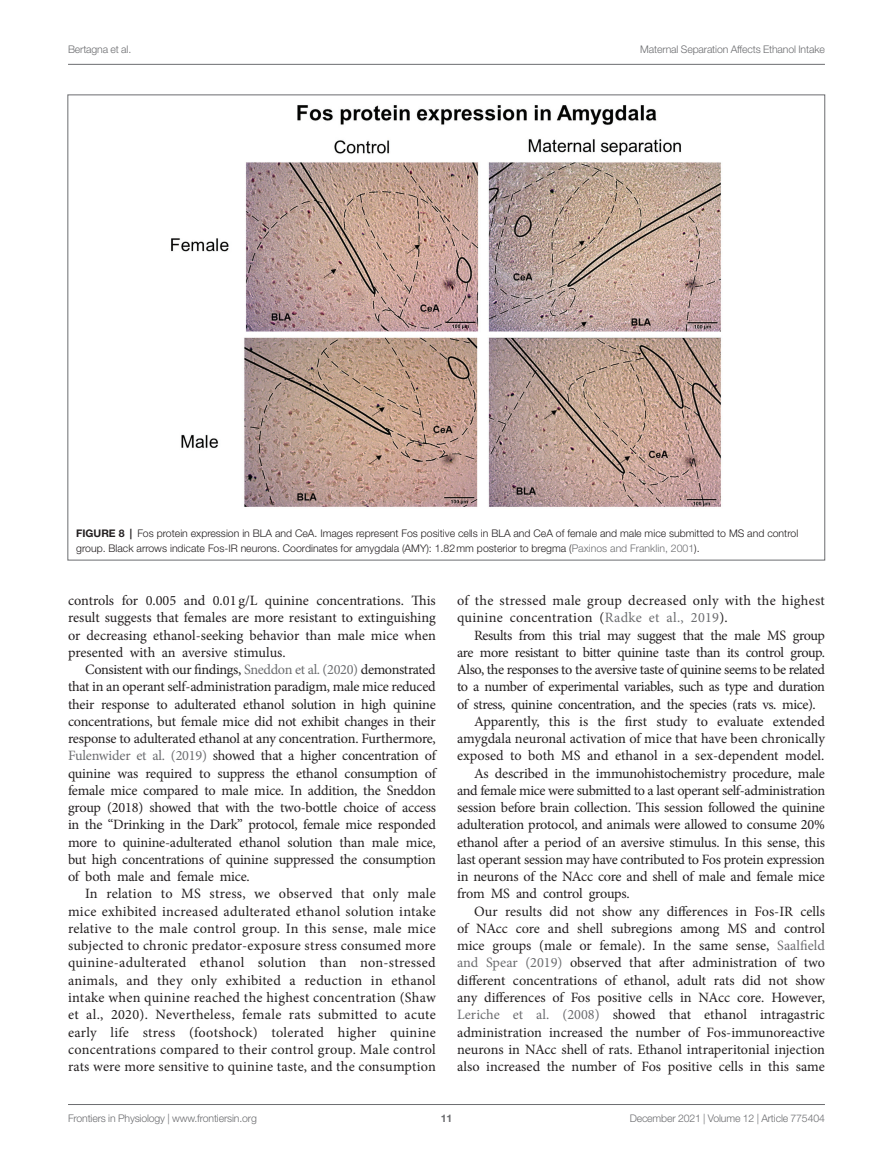
<style>
.page{position:relative;width:893px;height:1170px;background:#fff}
.page>*{position:absolute;margin:0;border:0;box-sizing:border-box;transform-origin:0 0}
.TEXT{font:14.25px/17.2px "Minion Pro";color:#231f20;text-align:justify}
.TEXT-2{font:14.25px/17.2px "Minion Pro";letter-spacing:.02em;color:#231f20}
.FIG_LEG{font:300 10.5px/14.2px "Helvetica Neue LT Std";color:#231f20}
.t1{font:300 10.5px "Helvetica Neue LT Std";letter-spacing:-.015em;color:#6c6d70}
.t2{font:700 10.5px "Helvetica Neue LT Std";color:#6c6d70}
.s1{font-weight:700}
.s2{color:#6c6d70}
</style>
<div class="page">
<hr style="left:68px;top:64px;width:757px;height:1px;background:#6c6d70">
<hr style="left:68px;top:1104px;width:757px;height:1px;background:#6c6d70">
<img style="left:171px;top:105px;width:550px;height:402px">
<p class="t1" style="left:68px;top:42px;width:65px">Bertagna et al.</p>
<p class="t1" style="left:640px;top:42px;width:186px">Maternal Separation Affects Ethanol Intake</p>
<p class="FIG_LEG" style="left:76px;top:526px;width:723px"><span class="s1">FIGURE 8 |</span> Fos protein expression in BLA and CeA. Images represent Fos positive cells in BLA and CeA of female and male mice submitted to MS and control group. Black arrows indicate Fos-IR neurons. Coordinates for amygdala (AMY): 1.82mm posterior to bregma (<span class="s2">Paxinos and Franklin, 2001</span>).</p>
<p class="TEXT" style="left:68px;top:592px;width:369px">controls for 0.005 and 0.01 g/L quinine concentrations. This result suggests that females are more resistant to extinguishing or decreasing ethanol-seeking behavior than male mice when presented with an aversive stimulus.</p>
<p class="TEXT" style="left:68px;top:661px;width:369px;text-indent:17px">Consistent with our findings, <span class="s2">Sneddon et al. (2020)</span> demonstrated that in an operant self-administration paradigm, male mice reduced their response to adulterated ethanol solution in high quinine concentrations, but female mice did not exhibit changes in their response to adulterated ethanol at any concentration. Furthermore, <span class="s2">Fulenwider et al. (2019)</span> showed that a higher concentration of quinine was required to suppress the ethanol consumption of female mice compared to male mice. In addition, the Sneddon group (2018) showed that with the two-bottle choice of access in the “Drinking in the Dark” protocol, female mice responded more to quinine-adulterated ethanol solution than male mice, but high concentrations of quinine suppressed the consumption of both male and female mice.</p>
<p class="TEXT" style="left:68px;top:885px;width:369px;text-indent:17px">In relation to MS stress, we observed that only male mice exhibited increased adulterated ethanol solution intake relative to the male control group. In this sense, male mice subjected to chronic predator-exposure stress consumed more quinine-adulterated ethanol solution than non-stressed animals, and they only exhibited a reduction in ethanol intake when quinine reached the highest concentration (Shaw et al., 2020). Nevertheless, female rats submitted to acute early life stress (footshock) tolerated higher quinine concentrations compared to their control group. Male control rats were more sensitive to quinine taste, and the consumption</p>
<p class="TEXT-2" style="left:457px;top:592px;width:369px">of the stressed male group decreased only with the highest quinine concentration (<span class="s2">Radke et al., 2019</span>).</p>
<p class="TEXT" style="left:457px;top:626px;width:369px;text-indent:17px">Results from this trial may suggest that the male MS group are more resistant to bitter quinine taste than its control group.<br>Also, the responses to the aversive taste of quinine seems to be related to a number of experimental variables, such as type and duration of stress, quinine concentration, and the species (rats vs. mice).</p>
<p class="TEXT" style="left:457px;top:712px;width:369px;text-indent:17px">Apparently, this is the first study to evaluate extended amygdala neuronal activation of mice that have been chronically exposed to both MS and ethanol in a sex-dependent model.</p>
<p class="TEXT" style="left:457px;top:764px;width:369px;text-indent:17px">As described in the immunohistochemistry procedure, male and female mice were submitted to a last operant self-administration session before brain collection. This session followed the quinine adulteration protocol, and animals were allowed to consume 20% ethanol after a period of an aversive stimulus. In this sense, this last operant session may have contributed to Fos protein expression in neurons of the NAcc core and shell of male and female mice from MS and control groups.</p>
<p class="TEXT" style="left:457px;top:902px;width:369px;text-indent:17px">Our results did not show any differences in Fos-IR cells of NAcc core and shell subregions among MS and control mice groups (male or female). In the same sense, <span class="s2">Saalfield and Spear (2019)</span> observed that after administration of two different concentrations of ethanol, adult rats did not show any differences of Fos positive cells in NAcc core. However, <span class="s2">Leriche et al. (2008)</span> showed that ethanol intragastric administration increased the number of Fos-immunoreactive neurons in NAcc shell of rats. Ethanol intraperitonial injection also increased the number of Fos positive cells in this same</p>
<p class="t1" style="left:68px;top:1111px;width:190px">Frontiers in Physiology | www.frontiersin.org</p>
<p class="t2" style="left:441px;top:1111px;width:13px">11</p>
<p class="t1" style="left:630px;top:1111px;width:197px">December 2021 | Volume 12 | Article 775404</p>
</div>
